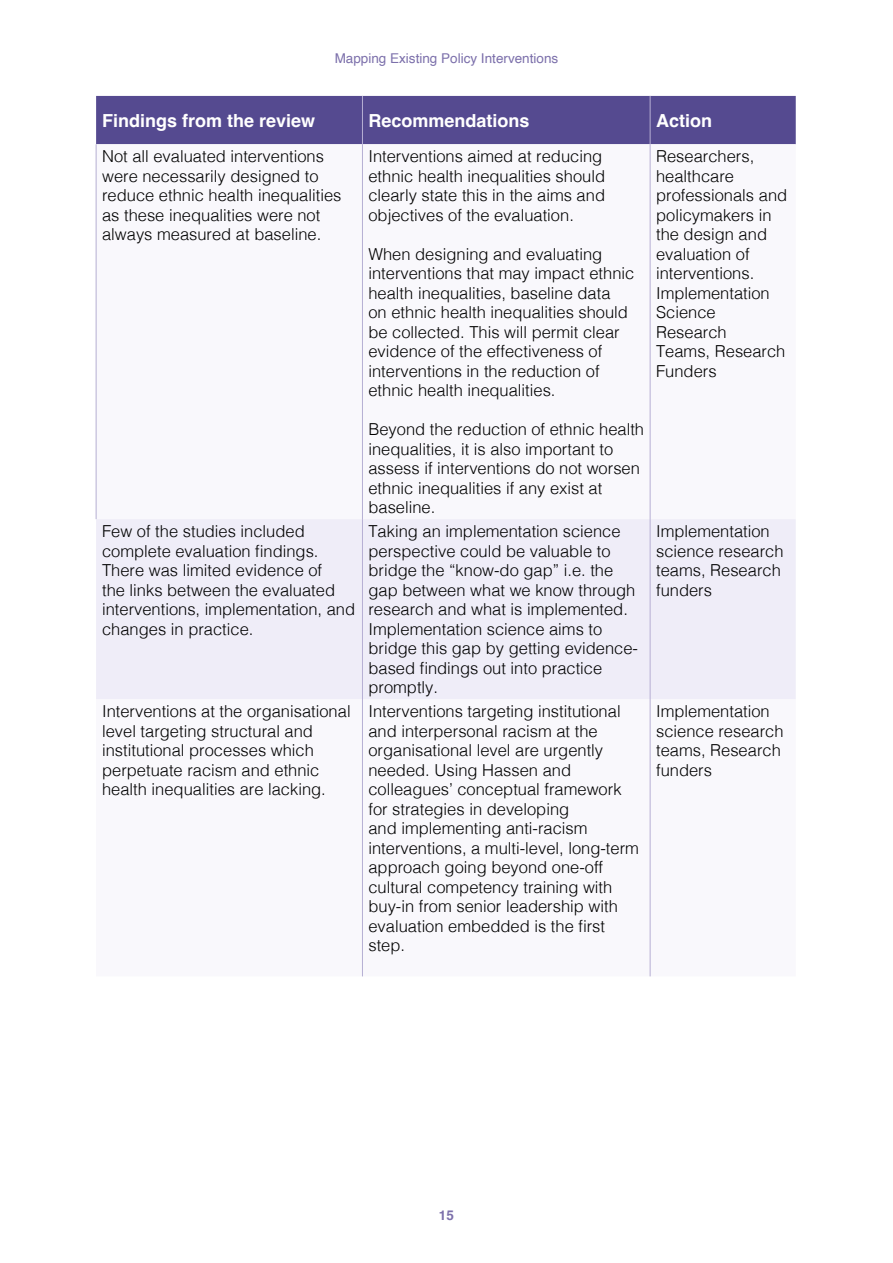
<style>
.page{position:relative;width:893px;height:1263px;background:#fff}
.page>*{position:absolute;margin:0;border:0;box-sizing:border-box;transform-origin:0 0}
.t1{font:700 18px "Helvetica";color:#fff}
.t2{font:300 16.5px/19.5px "Helvetica";color:#000}
.t3{font:13.5px "Helvetica";color:#7c70ab}
.t4{font:700 13.5px "Helvetica";color:#7c70ab}
</style>
<div class="page">
<div style="left:96px;top:96px;width:700px;height:48px;background:#554a90"></div>
<div style="left:96px;top:519px;width:700px;height:180px;background:#efedf8"></div>
<hr style="left:96px;top:144px;width:1px;height:375px;background:#b6afd3">
<hr style="left:362px;top:96px;width:1px;height:48px;background:#b6afd3">
<hr style="left:650px;top:96px;width:1px;height:48px;background:#b6afd3">
<hr style="left:362px;top:144px;width:1px;height:375px;background:#b6afd3">
<hr style="left:650px;top:144px;width:1px;height:375px;background:#b6afd3">
<hr style="left:362px;top:519px;width:1px;height:180px;background:#b6afd3">
<hr style="left:650px;top:519px;width:1px;height:180px;background:#b6afd3">
<hr style="left:362px;top:699px;width:1px;height:277px;background:#b6afd3">
<hr style="left:650px;top:699px;width:1px;height:277px;background:#b6afd3">
<p class="t3" style="left:335px;top:48px;width:225px">Mapping Existing Policy Interventions</p>
<p class="t1" style="left:102px;top:110px;width:215px">Findings from the review</p>
<p class="t1" style="left:368px;top:110px;width:163px">Recommendations</p>
<p class="t1" style="left:656px;top:110px;width:57px">Action</p>
<p class="t2" style="left:102px;top:145px;width:241px">Not all evaluated interventions were necessarily designed to reduce ethnic health inequalities as these inequalities were not always measured at baseline.</p>
<p class="t2" style="left:368px;top:145px;width:238px">Interventions aimed at reducing ethnic health inequalities should clearly state this in the aims and objectives of the evaluation.</p>
<p class="t2" style="left:368px;top:243px;width:267px">When designing and evaluating interventions that may impact ethnic health inequalities, baseline data<br>on ethnic health inequalities should be collected. This will permit clear evidence of the effectiveness of interventions in the reduction of ethnic health inequalities.</p>
<p class="t2" style="left:368px;top:418px;width:277px">Beyond the reduction of ethnic health inequalities, it is also important to assess if interventions do not worsen ethnic inequalities if any exist at baseline.</p>
<p class="t2" style="left:656px;top:145px;width:133px">Researchers, healthcare professionals and policymakers in the design and evaluation of interventions.<br>Implementation<br>Science<br>Research<br>Teams, Research<br>Funders</p>
<p class="t2" style="left:102px;top:520px;width:255px">Few of the studies included complete evaluation findings.<br>There was limited evidence of<br>the links between the evaluated interventions, implementation, and changes in practice.</p>
<p class="t2" style="left:368px;top:520px;width:271px">Taking an implementation science perspective could be valuable to bridge the “know-do gap” i.e. the gap between what we know through research and what is implemented.<br>Implementation science aims to bridge this gap by getting evidence&shy;based findings out into practice promptly.</p>
<p class="t2" style="left:656px;top:520px;width:129px">Implementation science research teams, Research funders</p>
<p class="t2" style="left:102px;top:700px;width:250px">Interventions at the organisational level targeting structural and institutional processes which perpetuate racism and ethnic health inequalities are lacking.</p>
<p class="t2" style="left:368px;top:700px;width:272px">Interventions targeting institutional and interpersonal racism at the organisational level are urgently needed. Using Hassen and colleagues’ conceptual framework for strategies in developing<br>and implementing anti-racism interventions, a multi-level, long-term approach going beyond one-off cultural competency training with buy-in from senior leadership with evaluation embedded is the first step.</p>
<p class="t2" style="left:656px;top:700px;width:129px">Implementation science research teams, Research funders</p>
<p class="t4" style="left:439px;top:1206px;width:17px">15</p>
</div>
